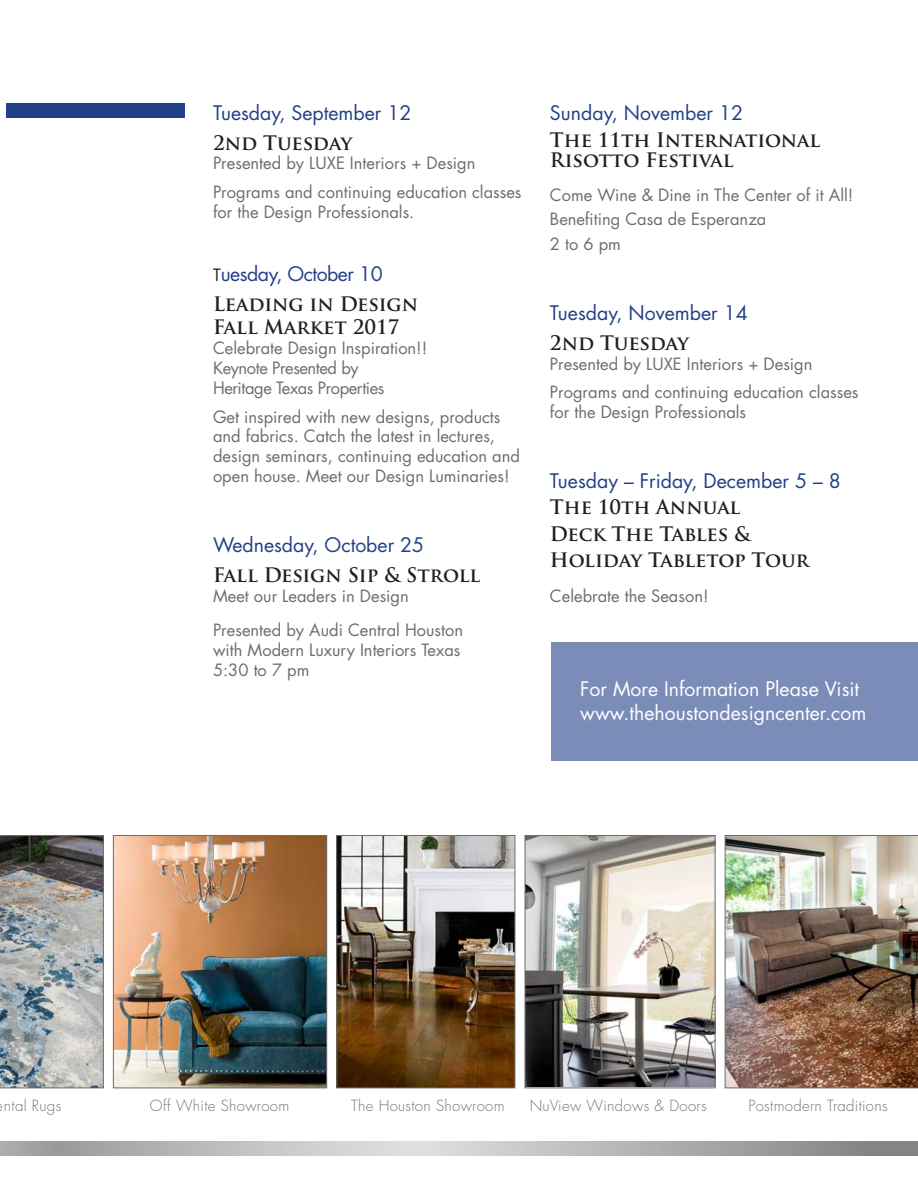
<style>
.page{position:relative;width:918px;height:1188px;background:#fff}
.page>*{position:absolute;margin:0;border:0;box-sizing:border-box;transform-origin:0 0}
.t1{font:700 19.5px/26.2px "Trajan Pro";color:#231f20}
.t2{font:19.5px "Futura";color:#224088}
.t3{font:19.5px/23.4px "Futura";color:#fff}
.t4{font:19.5px "Futura";letter-spacing:-.025em;color:#224088}
.t5{font:16.5px/19.8px "Futura";color:#6c6d70}
.t6{font:16.5px/19.8px "Futura";letter-spacing:-.025em;color:#6c6d70}
.t7{font:300 15px "Futura";letter-spacing:.02em;color:#757679}
.s1{font-size:16.5px;color:#231f20}
</style>
<div class="page">
<div style="left:551px;top:642px;width:367px;height:119px;background:#7a8cb7"></div>
<div style="left:7px;top:104px;width:178px;height:14px;background:#224088"></div>
<img style="left:339px;top:837px;width:174px;height:249px">
<div style="left:337px;top:835px;width:178px;height:253px;border:1px solid #6c6d70"></div>
<img style="left:0;top:835px;width:104px;height:253px">
<img style="left:725px;top:835px;width:193px;height:253px">
<img style="left:115px;top:837px;width:210px;height:249px">
<div style="left:113px;top:835px;width:214px;height:253px;border:1px solid #6c6d70"></div>
<img style="left:527px;top:837px;width:186px;height:249px">
<div style="left:525px;top:835px;width:190px;height:253px;border:1px solid #6c6d70"></div>
<svg style="left:0;top:1141px;width:918px;height:14px;background:#b3b4b6"></svg>
<p class="t2" style="left:213px;top:99px;width:200px">Tuesday, September 12</p>
<p class="t1" style="left:213px;top:130px;width:141px">2nd Tuesday</p>
<p class="t5" style="left:213px;top:149px;width:310px;line-height:28.8px">Presented by LUXE Interiors + Design<br>Programs and continuing education classes</p>
<p class="t5" style="left:213px;top:202px;width:203px">for the Design Professionals.</p>
<p class="t4" style="left:213px;top:260px;width:171px"><span class="s1">T</span>uesday, October 10</p>
<p class="t1" style="left:213px;top:292px;width:207px;line-height:23.4px">Leading in Design<br>Fall Market 2017</p>
<p class="t6" style="left:213px;top:338px;width:216px">Celebrate Design Inspiration!!<br>Keynote Presented by<br>Heritage Texas Properties</p>
<p class="t5" style="left:213px;top:406px;width:308px">Get inspired with new designs, products and fabrics. Catch the latest in lectures, design seminars, continuing education and open house. Meet our Design Luminaries!</p>
<p class="t2" style="left:213px;top:531px;width:213px">Wednesday, October 25</p>
<p class="t1" style="left:213px;top:562px;width:269px">Fall Design Sip &amp; Stroll</p>
<p class="t5" style="left:213px;top:578px;width:252px;line-height:34.8px">Meet our Leaders in Design<br>Presented by Audi Central Houston</p>
<p class="t5" style="left:213px;top:640px;width:249px">with Modern Luxury Interiors Texas<br>5:30 to 7 pm</p>
<p class="t2" style="left:550px;top:99px;width:195px">Sunday, November 12</p>
<p class="t1" style="left:550px;top:131px;width:272px;line-height:19.5px">The 11th International<br>Risotto Festival</p>
<p class="t5" style="left:550px;top:182px;width:305px;line-height:24.8px">Come Wine &amp; Dine in The Center of it All!<br>Benefiting Casa de Esperanza<br>2 to 6 pm</p>
<p class="t2" style="left:550px;top:299px;width:199px">Tuesday, November 14</p>
<p class="t1" style="left:550px;top:330px;width:141px">2nd Tuesday</p>
<p class="t5" style="left:550px;top:349px;width:310px;line-height:28.8px">Presented by LUXE Interiors + Design<br>Programs and continuing education classes</p>
<p class="t5" style="left:550px;top:402px;width:198px">for the Design Professionals</p>
<p class="t2" style="left:550px;top:467px;width:292px">Tuesday – Friday, December 5 – 8</p>
<p class="t1" style="left:550px;top:494px;width:261px">The 10th Annual<br>Deck The Tables &amp;<br>Holiday Tabletop Tour</p>
<p class="t5" style="left:550px;top:586px;width:160px">Celebrate the Season!</p>
<p class="t3" style="left:580px;top:677px;width:288px">For More Information Please Visit www.thehoustondesigncenter.com</p>
<p class="t7" style="left:4px;top:1095px;width:59px">ntal Rugs</p>
<p class="t7" style="left:150px;top:1095px;width:141px">Off White Showroom</p>
<p class="t7" style="left:351px;top:1095px;width:155px">The Houston Showroom</p>
<p class="t7" style="left:530px;top:1095px;width:179px">NuView Windows &amp; Doors</p>
<p class="t7" style="left:748px;top:1095px;width:141px">Postmodern Traditions</p>
</div>
